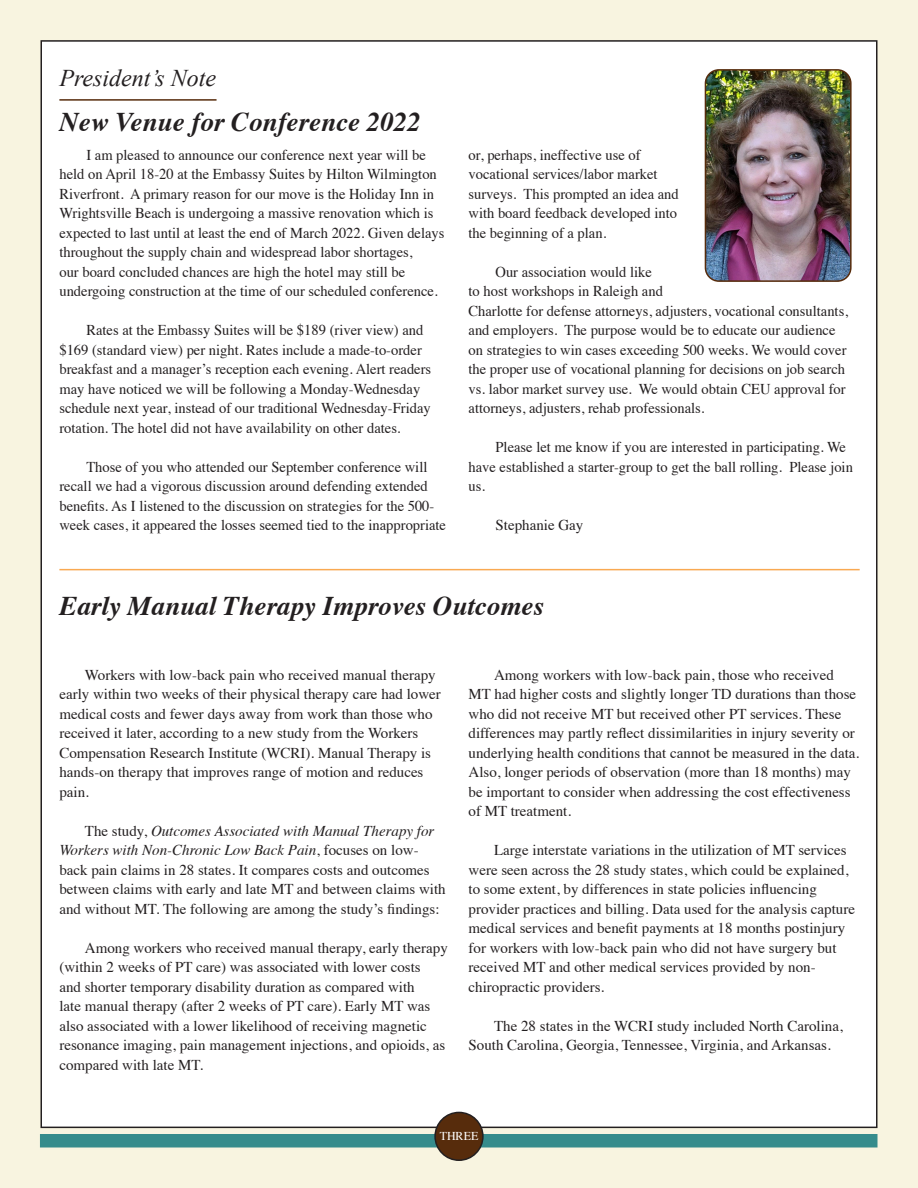
<style>
.page{position:relative;width:918px;height:1188px;background:#f8f4e0}
.page>*{position:absolute;margin:0;border:0;box-sizing:border-box;transform-origin:0 0}
.t1{font:italic 700 27px "Times";color:#231f20}
.t2{font:italic 24px "Times New Roman";color:#231f20}
.t3{font:15px/19.5px "Times";color:#231f20}
.t4{font:12px "Times";color:#fff}
.s1{font-style:italic}
</style>
<div class="page">
<div style="left:41px;top:41px;width:836px;height:1086px;background:#fff"></div>
<div style="left:40px;top:1134px;width:837px;height:14px;background:#368c8c"></div>
<div style="left:435px;top:1112px;width:48px;height:48px;background:#572c0c;border-radius:50%"></div>
<div style="left:434px;top:1112px;width:50px;height:49px;border:2px solid #231f20;border-radius:50%"></div>
<hr style="left:59px;top:99px;width:158px;height:2px;background:#572c0c">
<img style="left:705px;top:71px;width:144px;height:209px">
<div style="left:705px;top:69px;width:147px;height:213px;border:2px solid #572c0c;border-radius:14px"></div>
<hr style="left:59px;top:569px;width:801px;height:1px;background:#f9a952">
<p class="t2" style="left:59px;top:61px;width:158px">President’s Note</p>
<p class="t1" style="left:59px;top:96px;width:363px">New Venue for Conference 2022</p>
<p class="t3" style="left:59px;top:144px;width:387px;text-indent:27px">I am pleased to announce our conference next year will be held on April 18-20 at the Embassy Suites by Hilton Wilmington Riverfront. A primary reason for our move is the Holiday Inn in Wrightsville Beach is undergoing a massive renovation which is expected to last until at least the end of March 2022. Given delays throughout the supply chain and widespread labor shortages,<br>our board concluded chances are high the hotel may still be undergoing construction at the time of our scheduled conference.</p>
<p class="t3" style="left:59px;top:319px;width:373px;text-indent:27px">Rates at the Embassy Suites will be $189 (river view) and $169 (standard view) per night. Rates include a made-to-order breakfast and a manager’s reception each evening. Alert readers may have noticed we will be following a Monday-Wednesday schedule next year, instead of our traditional Wednesday-Friday rotation. The hotel did not have availability on other dates.</p>
<p class="t3" style="left:59px;top:456px;width:388px;text-indent:27px">Those of you who attended our September conference will recall we had a vigorous discussion around defending extended benefits. As I listened to the discussion on strategies for the 500- week cases, it appeared the losses seemed tied to the inappropriate</p>
<p class="t3" style="left:469px;top:144px;width:212px">or, perhaps, ineffective use of vocational services/labor market surveys. This prompted an idea and with board feedback developed into the beginning of a plan.</p>
<p class="t3" style="left:469px;top:261px;width:381px;text-indent:27px">Our association would like<br>to host workshops in Raleigh and<br>Charlotte for defense attorneys, adjusters, vocational consultants, and employers. The purpose would be to educate our audience on strategies to win cases exceeding 500 weeks. We would cover the proper use of vocational planning for decisions on job search vs. labor market survey use. We would obtain CEU approval for attorneys, adjusters, rehab professionals.</p>
<p class="t3" style="left:469px;top:436px;width:386px;text-indent:27px">Please let me know if you are interested in participating. We have established a starter-group to get the ball rolling. Please join us.</p>
<p class="t3" style="left:496px;top:514px;width:89px">Stephanie Gay</p>
<p class="t1" style="left:59px;top:581px;width:486px">Early Manual Therapy Improves Outcomes</p>
<p class="t3" style="left:59px;top:664px;width:383px;text-indent:26px">Workers with low-back pain who received manual therapy early within two weeks of their physical therapy care had lower medical costs and fewer days away from work than those who received it later, according to a new study from the Workers Compensation Research Institute (WCRI). Manual Therapy is hands-on therapy that improves range of motion and reduces pain.</p>
<p class="t3" style="left:59px;top:820px;width:388px;text-indent:26px">The study, <span class="s1">Outcomes Associated with Manual Therapy for Workers with Non-Chronic Low Back Pain</span>, focuses on low&shy;back pain claims in 28 states. It compares costs and outcomes between claims with early and late MT and between claims with and without MT. The following are among the study’s findings:</p>
<p class="t3" style="left:59px;top:937px;width:390px;text-indent:26px">Among workers who received manual therapy, early therapy (within 2 weeks of PT care) was associated with lower costs<br>and shorter temporary disability duration as compared with<br>late manual therapy (after 2 weeks of PT care). Early MT was also associated with a lower likelihood of receiving magnetic resonance imaging, pain management injections, and opioids, as compared with late MT.</p>
<p class="t3" style="left:469px;top:664px;width:392px;text-indent:26px">Among workers with low-back pain, those who received MT had higher costs and slightly longer TD durations than those who did not receive MT but received other PT services. These differences may partly reflect dissimilarities in injury severity or underlying health conditions that cannot be measured in the data.<br>Also, longer periods of observation (more than 18 months) may be important to consider when addressing the cost effectiveness of MT treatment.</p>
<p class="t3" style="left:469px;top:839px;width:388px;text-indent:26px">Large interstate variations in the utilization of MT services were seen across the 28 study states, which could be explained, to some extent, by differences in state policies influencing provider practices and billing. Data used for the analysis capture medical services and benefit payments at 18 months postinjury for workers with low-back pain who did not have surgery but received MT and other medical services provided by non&shy;chiropractic providers.</p>
<p class="t3" style="left:469px;top:1015px;width:376px;text-indent:26px">The 28 states in the WCRI study included North Carolina,<br>South Carolina, Georgia, Tennessee, Virginia, and Arkansas.</p>
<p class="t4" style="left:440px;top:1125px;width:40px">THREE</p>
</div>
